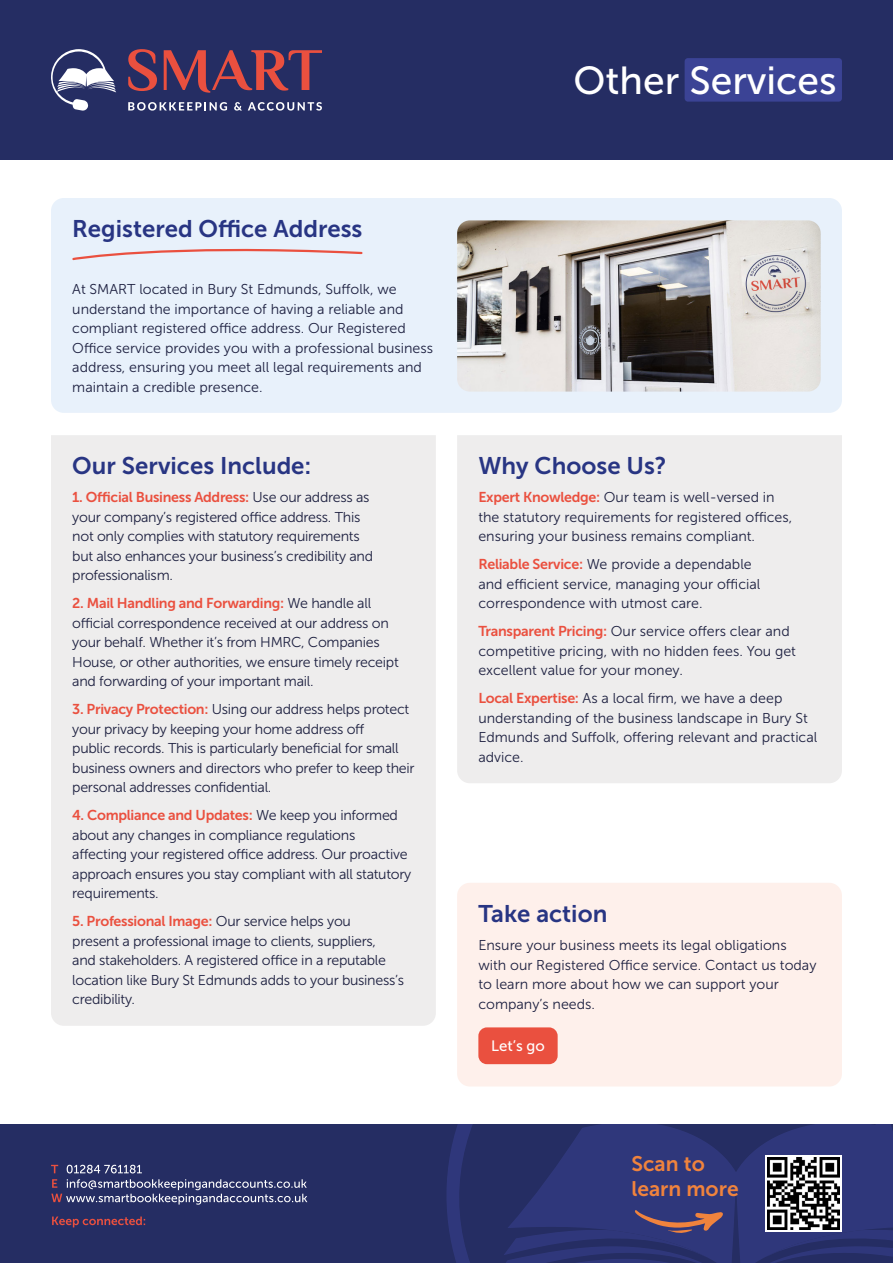
<style>
.page{position:relative;width:893px;height:1263px;background:#fff}
.page>*{position:absolute;margin:0;border:0;box-sizing:border-box;transform-origin:0 0}
.t1{font:39px "Museo Sans 500";color:#fff}
.t2{font:24px "Museo Sans 700";color:#283583}
.t3{font:21px/25.2px "Museo Sans 700";color:#f0833d}
.t4{font:15px "Museo Sans 500";color:#fff}
.t5{font:14.25px/19.5px "Museo Sans 300";color:#1d2040}
.t6{font:14.25px/19.5px "Museo Sans 300";letter-spacing:-.02em;color:#1d2040}
.t7{font:14.25px "Museo Sans 700";letter-spacing:-.02em;color:#ea503f}
.s1{font-family:"Museo Sans 300";color:#1d2040}
.s2{font-family:"Museo Sans 700";color:#ea503f}
</style>
<div class="page">
<div style="left:0;top:1125px;width:893px;height:138px;background:#252d63"></div>
<svg style="left:446px;top:1125px;width:447px;height:138px;fill:#2f377b"></svg>
<svg style="left:496px;top:1209px;width:233px;height:54px"></svg>
<svg style="left:52px;top:1216px;width:93px;height:11px"></svg>
<svg style="left:51px;top:1179px;width:256px;height:26px"></svg>
<svg style="left:67px;top:1165px;width:75px;height:8px"></svg>
<svg style="left:51px;top:1165px;width:7px;height:8px"></svg>
<svg style="left:765px;top:1155px;width:77px;height:77px"></svg>
<img style="left:768px;top:1158px;width:72px;height:72px">
<div style="left:51px;top:198px;width:791px;height:215px;background:#e8f1fb;border-radius:13px"></div>
<div style="left:0;top:0;width:893px;height:160px;background:#252d63"></div>
<svg style="left:128px;top:49px;width:29px;height:42px"></svg>
<svg style="left:164px;top:50px;width:158px;height:43px"></svg>
<svg style="left:51px;top:49px;width:65px;height:62px"></svg>
<svg style="left:128px;top:102px;width:99px;height:9px"></svg>
<svg style="left:234px;top:102px;width:8px;height:9px"></svg>
<svg style="left:248px;top:102px;width:74px;height:9px"></svg>
<div style="left:685px;top:58px;width:157px;height:44px;background:#3b4395;border-radius:3px"></div>
<svg style="left:72px;top:248px;width:291px;height:13px"></svg>
<div style="left:51px;top:435px;width:385px;height:591px;background:#eeeded"></div>
<div style="left:457px;top:435px;width:385px;height:348px;background:#eeeded"></div>
<div style="left:457px;top:883px;width:385px;height:203px;background:#fef0eb;border-radius:13px"></div>
<div style="left:478px;top:1027px;width:80px;height:37px;background:#ea503f;border-radius:9px"></div>
<img style="left:457px;top:220px;width:364px;height:172px">
<h1 class="t1" style="left:574px;top:59px;width:265px">Other Services</h1>
<h2 class="t2" style="left:72px;top:216px;width:292px">Registered Office Address</h2>
<p class="t5" style="left:72px;top:279px;width:362px">At SMART located in Bury St Edmunds, Suffolk, we understand the importance of having a reliable and compliant registered office address. Our Registered Office service provides you with a professional business address, ensuring you meet all legal requirements and maintain a credible presence.</p>
<h2 class="t2" style="left:72px;top:453px;width:241px">Our Services Include:</h2>
<p class="t7" style="left:72px;top:490px;width:299px">1. Official Business Address: <span class="s1">Use our address as</span></p>
<p class="t6" style="left:72px;top:507px;width:302px">your company’s registered office address. This not only complies with statutory requirements but also enhances your business’s credibility and professionalism.</p>
<p class="t7" style="left:72px;top:596px;width:300px">2. Mail Handling and Forwarding: <span class="s1">We handle all</span></p>
<p class="t6" style="left:72px;top:613px;width:328px">official correspondence received at our address on your behalf. Whether it’s from HMRC, Companies House, or other authorities, we ensure timely receipt and forwarding of your important mail.</p>
<p class="t6" style="left:72px;top:700px;width:344px"><span class="s2">3. Privacy Protection:</span> Using our address helps protect your privacy by keeping your home address off<br>public records. This is particularly beneficial for small business owners and directors who prefer to keep their personal addresses confidential.</p>
<p class="t7" style="left:72px;top:807px;width:327px">4. Compliance and Updates: <span class="s1">We keep you informed</span></p>
<p class="t6" style="left:72px;top:825px;width:341px">about any changes in compliance regulations affecting your registered office address. Our proactive approach ensures you stay compliant with all statutory requirements.</p>
<p class="t7" style="left:72px;top:913px;width:280px">5. Professional Image: <span class="s1">Our service helps you</span></p>
<p class="t6" style="left:72px;top:931px;width:333px">present a professional image to clients, suppliers,<br>and stakeholders. A registered office in a reputable location like Bury St Edmunds adds to your business’s credibility.</p>
<h2 class="t2" style="left:478px;top:453px;width:190px">Why Choose Us?</h2>
<p class="t5" style="left:478px;top:488px;width:315px"><span class="s2">Expert Knowledge:</span> Our team is well-versed in the statutory requirements for registered offices, ensuring your business remains compliant.</p>
<p class="t5" style="left:478px;top:555px;width:284px"><span class="s2">Reliable Service:</span> We provide a dependable and efficient service, managing your official correspondence with utmost care.</p>
<p class="t5" style="left:478px;top:622px;width:319px"><span class="s2">Transparent Pricing:</span> Our service offers clear and competitive pricing, with no hidden fees. You get excellent value for your money.</p>
<p class="t5" style="left:478px;top:689px;width:340px"><span class="s2">Local Expertise:</span> As a local firm, we have a deep understanding of the business landscape in Bury St Edmunds and Suffolk, offering relevant and practical advice.</p>
<h2 class="t2" style="left:478px;top:900px;width:130px">Take action</h2>
<p class="t5" style="left:478px;top:935px;width:340px">Ensure your business meets its legal obligations with our Registered Office service. Contact us today to learn more about how we can support your company’s needs.</p>
<p class="t4" style="left:491px;top:1038px;width:55px">Let’s go</p>
<h3 class="t3" style="left:631px;top:1151px;width:109px">Scan to learn more</h3>
</div>
